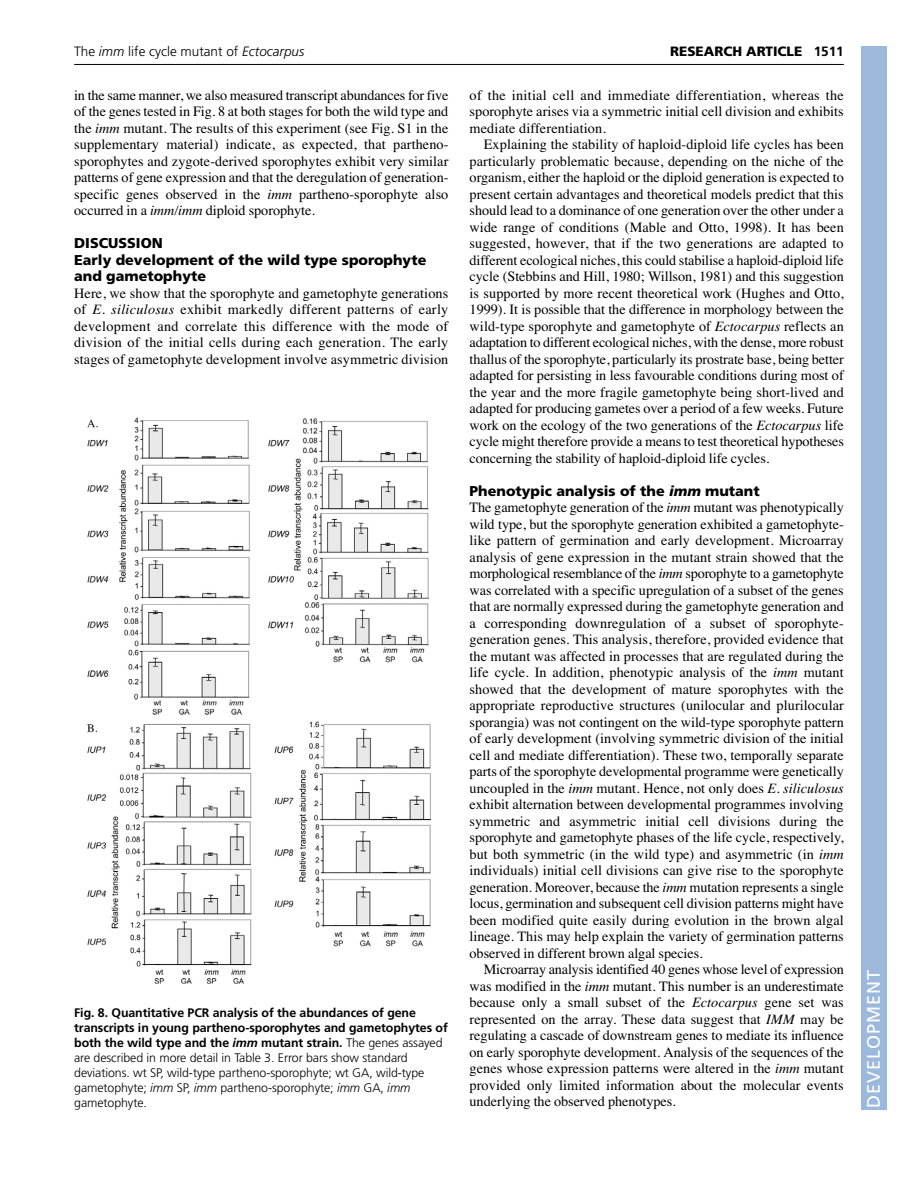
<style>
.page{position:relative;width:918px;height:1188px;background:#fff}
.page>*{position:absolute;margin:0;border:0;box-sizing:border-box;transform-origin:0 0}
.t1{font:18px "Frutiger LT Std";letter-spacing:.055em;color:#fff}
.t2{font:14.25px/16.5px "Times";letter-spacing:-.005em;color:#000;text-align:justify}
.t3{font:900 14.25px/16.5px "Frutiger LT Std";color:#000}
.t4{font:300 13.5px "Frutiger LT Std";color:#000}
.t5{font:900 13.5px "Frutiger LT Std";color:#000}
.t6{font:300 12.3px/15px "Frutiger LT Std";letter-spacing:-.005em;color:#000}
.s1{font-style:italic}
.s2{font-weight:700}
.s3{font-weight:700;font-style:italic}
</style>
<div class="page">
<hr style="left:74px;top:64px;width:770px;height:1px;background:#000">
<img style="left:87px;top:417px;width:345px;height:567px">
<div style="left:861px;top:46px;width:25px;height:1064px;background:#9cb9db"></div>
<p class="t4" style="left:74px;top:46px;width:232px">The <span class="s1">imm</span> life cycle mutant of <span class="s1">Ectocarpus</span></p>
<p class="t5" style="left:670px;top:46px;width:175px">RESEARCH ARTICLE <span class="s2">1511</span></p>
<p class="t2" style="left:74px;top:88px;width:376px">in the same manner, we also measured transcript abundances for five of the genes tested in Fig. 8 at both stages for both the wild type and the <span class="s1">imm</span> mutant. The results of this experiment (see Fig. S1 in the supplementary material) indicate, as expected, that partheno&shy;sporophytes and zygote-derived sporophytes exhibit very similar patterns of gene expression and that the deregulation of generation&shy;specific genes observed in the <span class="s1">imm</span> partheno-sporophyte also occurred in a <span class="s1">imm/imm</span> diploid sporophyte.</p>
<p class="t3" style="left:74px;top:236px;width:354px">DISCUSSION<br>Early development of the wild type sporophyte and gametophyte</p>
<p class="t2" style="left:74px;top:286px;width:376px">Here, we show that the sporophyte and gametophyte generations of <span class="s1">E. siliculosus</span> exhibit markedly different patterns of early development and correlate this difference with the mode of division of the initial cells during each generation. The early stages of gametophyte development involve asymmetric division</p>
<p class="t6" style="left:74px;top:1006px;width:375px"><span class="s2">Fig. 8. Quantitative PCR analysis of the abundances of gene transcripts in young partheno-sporophytes and gametophytes of both the wild type and the</span> <span class="s3">imm</span> <span class="s2">mutant strain.</span> The genes assayed are described in more detail in Table 3. Error bars show standard deviations. wt SP, wild-type partheno-sporophyte; wt GA, wild-type gametophyte; <span class="s1">imm</span> SP, <span class="s1">imm</span> partheno-sporophyte; <span class="s1">imm</span> GA, <span class="s1">imm </span>gametophyte.</p>
<p class="t2" style="left:470px;top:88px;width:376px">of the initial cell and immediate differentiation, whereas the sporophyte arises via a symmetric initial cell division and exhibits mediate differentiation.</p>
<p class="t2" style="left:470px;top:138px;width:376px;text-indent:14px">Explaining the stability of haploid-diploid life cycles has been particularly problematic because, depending on the niche of the organism, either the haploid or the diploid generation is expected to present certain advantages and theoretical models predict that this should lead to a dominance of one generation over the other under a wide range of conditions (Mable and Otto, 1998). It has been suggested, however, that if the two generations are adapted to different ecological niches, this could stabilise a haploid-diploid life cycle (Stebbins and Hill, 1980; Willson, 1981) and this suggestion is supported by more recent theoretical work (Hughes and Otto, 1999). It is possible that the difference in morphology between the wild-type sporophyte and gametophyte of <span class="s1">Ectocarpus</span> reflects an adaptation to different ecological niches, with the dense, more robust thallus of the sporophyte, particularly its prostrate base, being better adapted for persisting in less favourable conditions during most of the year and the more fragile gametophyte being short-lived and adapted for producing gametes over a period of a few weeks. Future work on the ecology of the two generations of the <span class="s1">Ectocarpus</span> life cycle might therefore provide a means to test theoretical hypotheses concerning the stability of haploid-diploid life cycles.</p>
<p class="t3" style="left:470px;top:484px;width:292px">Phenotypic analysis of the <span class="s1">imm</span> mutant</p>
<p class="t2" style="left:470px;top:501px;width:376px">The gametophyte generation of the <span class="s1">imm</span> mutant was phenotypically wild type, but the sporophyte generation exhibited a gametophyte&shy;like pattern of germination and early development. Microarray analysis of gene expression in the mutant strain showed that the morphological resemblance of the <span class="s1">imm</span> sporophyte to a gametophyte was correlated with a specific upregulation of a subset of the genes that are normally expressed during the gametophyte generation and a corresponding downregulation of a subset of sporophyte&shy;generation genes. This analysis, therefore, provided evidence that the mutant was affected in processes that are regulated during the life cycle. In addition, phenotypic analysis of the <span class="s1">imm</span> mutant showed that the development of mature sporophytes with the appropriate reproductive structures (unilocular and plurilocular sporangia) was not contingent on the wild-type sporophyte pattern of early development (involving symmetric division of the initial cell and mediate differentiation). These two, temporally separate parts of the sporophyte developmental programme were genetically uncoupled in the <span class="s1">imm</span> mutant. Hence, not only does <span class="s1">E. siliculosus </span>exhibit alternation between developmental programmes involving symmetric and asymmetric initial cell divisions during the sporophyte and gametophyte phases of the life cycle, respectively, but both symmetric (in the wild type) and asymmetric (in <span class="s1">imm </span>individuals) initial cell divisions can give rise to the sporophyte generation. Moreover, because the <span class="s1">imm</span> mutation represents a single locus, germination and subsequent cell division patterns might have been modified quite easily during evolution in the brown algal lineage. This may help explain the variety of germination patterns observed in different brown algal species.</p>
<p class="t2" style="left:470px;top:963px;width:376px;text-indent:14px">Microarray analysis identified 40 genes whose level of expression was modified in the <span class="s1">imm</span> mutant. This number is an underestimate because only a small subset of the <span class="s1">Ectocarpus</span> gene set was represented on the array. These data suggest that <span class="s1">IMM</span> may be regulating a cascade of downstream genes to mediate its influence on early sporophyte development. Analysis of the sequences of the genes whose expression patterns were altered in the <span class="s1">imm</span> mutant provided only limited information about the molecular events underlying the observed phenotypes.</p>
<p class="t1" style="left:863px;top:1108px;width:140px;rotate:-90deg">DEVELOPMENT</p>
</div>
